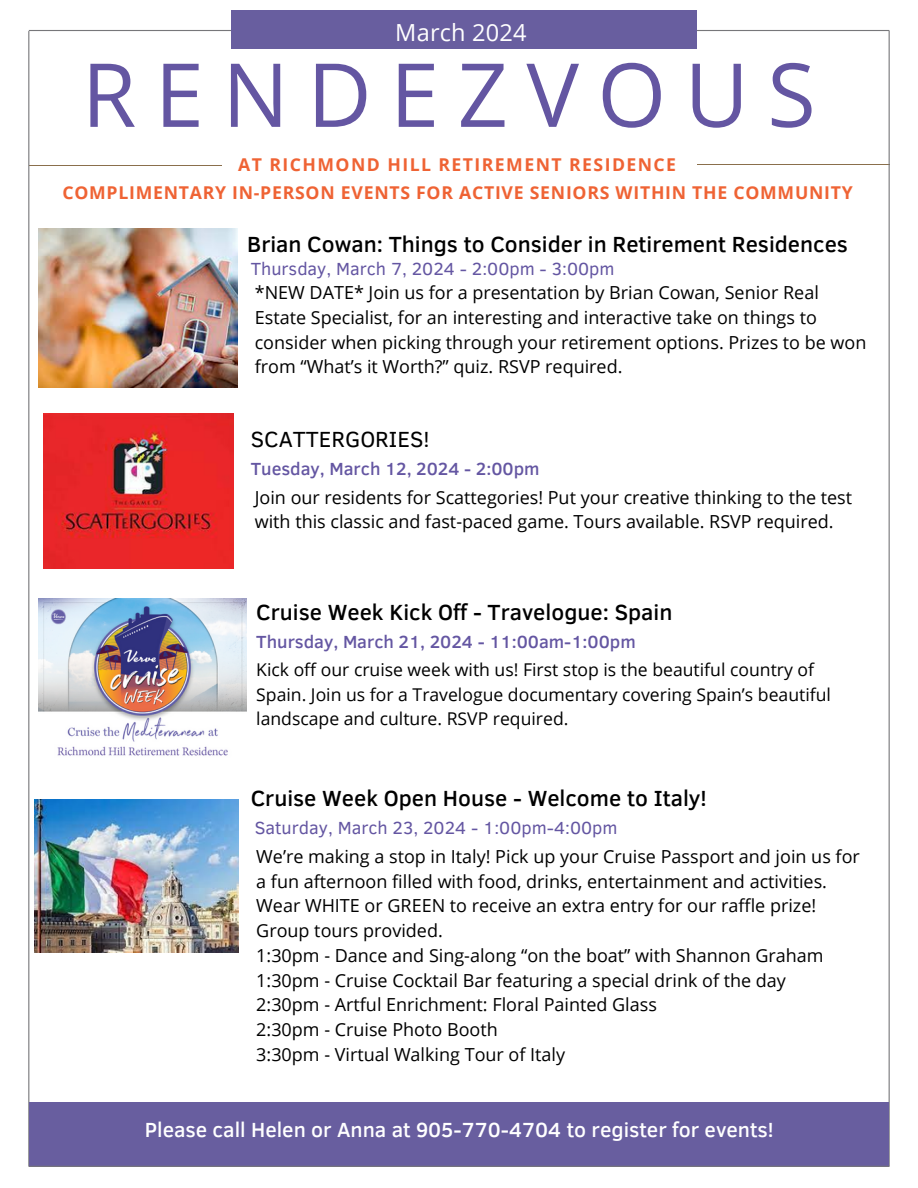
<style>
.page{position:relative;width:918px;height:1188px;background:#fff}
.page>*{position:absolute;margin:0;border:0;box-sizing:border-box;transform-origin:0 0}
.t1{font:88.35px "Open Sans";letter-spacing:.21em;color:#6456a2}
.t2{font:23.55px "Open Sans";letter-spacing:.01em;color:#fff}
.t3{font:500 22.5px "Clear Sans";color:#000}
.t4{font:22.5px "Clear Sans";color:#000}
.t5{font:500 21px "Clear Sans";color:#fff}
.t6{font:18px/24.8px "Open Sans";color:#000}
.t7{font:18px "Clear Sans";color:#6456a2}
.t8{font:500 18px "Clear Sans";color:#6456a2}
.t9{font:700 17.7px "Open Sans";letter-spacing:.045em;color:#ef6334}
.t10{font:700 17.7px "Open Sans";letter-spacing:.08em;color:#ef6334}
.t11{font:17.55px/24.2px "Open Sans";color:#000}
</style>
<div class="page">
<hr style="left:29px;top:165px;width:193px;height:1px;background:#8a6f4c">
<hr style="left:29px;top:30px;width:860px;height:1px;background:#77777a">
<div style="left:231px;top:10px;width:465px;height:39px;background:#685e9f"></div>
<hr style="left:697px;top:164px;width:192px;height:1px;background:#8a6f4c">
<hr style="left:889px;top:31px;width:1px;height:1135px;background:#77777a">
<hr style="left:28px;top:31px;width:1px;height:1136px;background:#77777a">
<div style="left:29px;top:1102px;width:860px;height:65px;background:#685e9f"></div>
<hr style="left:29px;top:1166px;width:860px;height:1px;background:#77777a">
<img style="left:39px;top:228px;width:199px;height:160px">
<img style="left:43px;top:414px;width:191px;height:154px">
<img style="left:39px;top:598px;width:208px;height:158px">
<img style="left:34px;top:799px;width:205px;height:153px">
<p class="t2" style="left:395px;top:15px;width:133px">March 2024</p>
<h2 class="t1" style="left:82px;top:33px;width:735px">RENDEZVOUS</h2>
<p class="t10" style="left:238px;top:152px;width:439px">AT RICHMOND HILL RETIREMENT RESIDENCE</p>
<p class="t9" style="left:62px;top:180px;width:792px">COMPLIMENTARY IN-PERSON EVENTS FOR ACTIVE SENIORS WITHIN THE COMMUNITY</p>
<p class="t3" style="left:247px;top:228px;width:602px">Brian Cowan: Things to Consider in Retirement Residences</p>
<p class="t7" style="left:251px;top:255px;width:365px">Thursday, March 7, 2024 - 2:00pm - 3:00pm</p>
<h2 class="t6" style="left:255px;top:280px;width:613px">*NEW DATE* Join us for a presentation by Brian Cowan, Senior Real Estate Specialist, for an interesting and interactive take on things to consider when picking through your retirement options. Prizes to be won from “What’s it Worth?” quiz. RSVP required.</h2>
<h2 class="t4" style="left:251px;top:423px;width:180px">SCATTERGORIES!</h2>
<p class="t8" style="left:251px;top:455px;width:290px">Tuesday, March 12, 2024 - 2:00pm</p>
<h3 class="t6" style="left:255px;top:484px;width:599px">Join our residents for Scattegories! Put your creative thinking to the test with this classic and fast-paced game. Tours available. RSVP required.</h3>
<h3 class="t3" style="left:256px;top:596px;width:418px">Cruise Week Kick Off - Travelogue: Spain</h3>
<h1 class="t8" style="left:256px;top:628px;width:381px">Thursday, March 21, 2024 - 11:00am-1:00pm</h1>
<p class="t11" style="left:256px;top:658px;width:576px">Kick off our cruise week with us! First stop is the beautiful country of<br>Spain. Join us for a Travelogue documentary covering Spain’s beautiful landscape and culture. RSVP required.</p>
<p class="t3" style="left:251px;top:782px;width:458px">Cruise Week Open House - Welcome to Italy!</p>
<p class="t7" style="left:255px;top:814px;width:364px">Saturday, March 23, 2024 - 1:00pm-4:00pm</p>
<p class="t6" style="left:256px;top:843px;width:605px">We’re making a stop in Italy! Pick up your Cruise Passport and join us for a fun afternoon filled with food, drinks, entertainment and activities.<br>Wear WHITE or GREEN to receive an extra entry for our raffle prize!</p>
<p class="t6" style="left:256px;top:918px;width:188px">Group tours provided.</p>
<p class="t6" style="left:256px;top:942px;width:569px">1:30pm - Dance and Sing-along “on the boat” with Shannon Graham</p>
<p class="t6" style="left:256px;top:967px;width:531px">1:30pm - Cruise Cocktail Bar featuring a special drink of the day</p>
<p class="t6" style="left:256px;top:992px;width:402px">2:30pm - Artful Enrichment: Floral Painted Glass</p>
<p class="t6" style="left:256px;top:1017px;width:243px">2:30pm - Cruise Photo Booth</p>
<p class="t6" style="left:256px;top:1041px;width:310px">3:30pm - Virtual Walking Tour of Italy</p>
<h2 class="t5" style="left:145px;top:1115px;width:631px">Please call Helen or Anna at 905-770-4704 to register for events!</h2>
</div>
